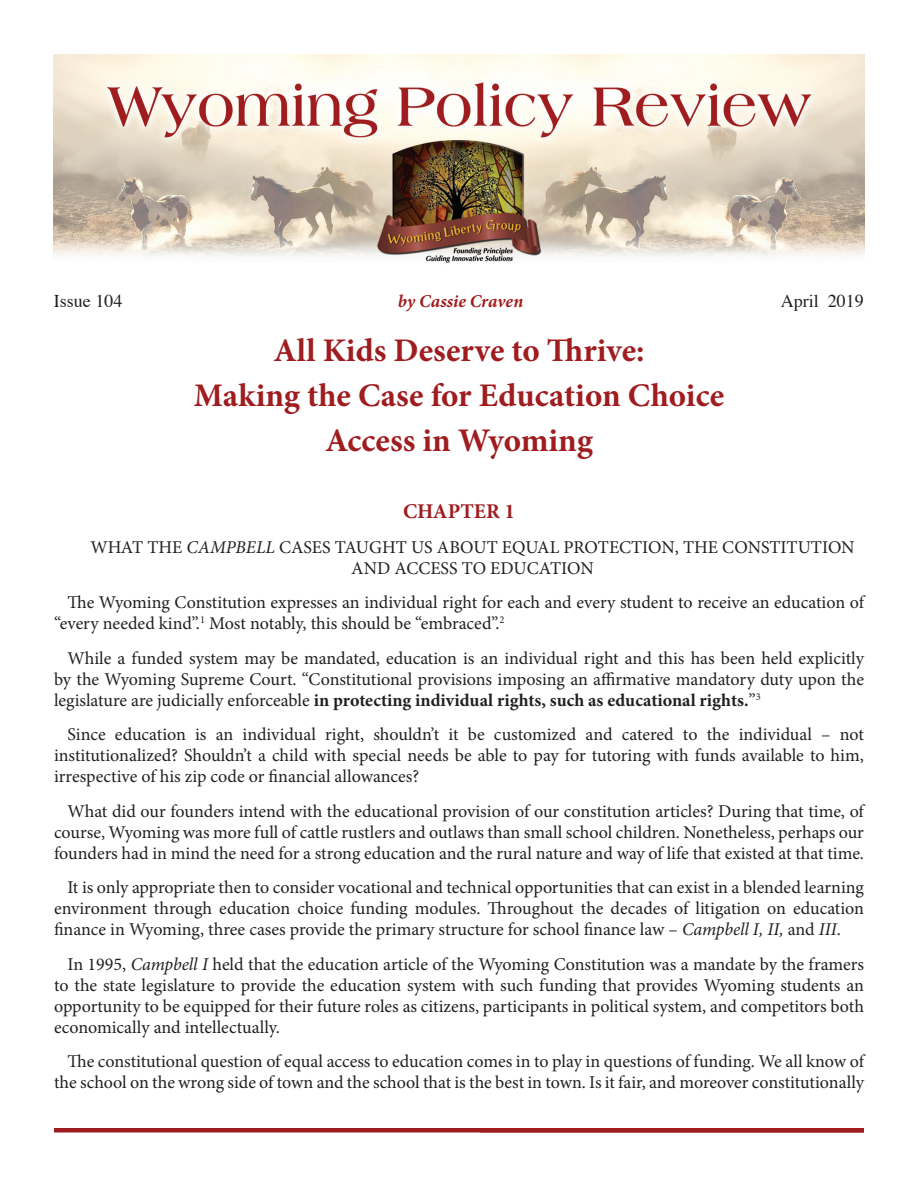
<style>
.page{position:relative;width:918px;height:1188px;background:#fff}
.page>*{position:absolute;margin:0;border:0;box-sizing:border-box;transform-origin:0 0}
.t1{font:700 33px/45px "Minion Pro";color:#9f1c1f;text-align:center}
.t2{font:700 21px "Minion Pro";color:#9f1c1f}
.t3{font:18px/21px "Minion Pro";letter-spacing:-.005em;color:#231f20;text-align:justify}
.t4{font:18px "Times";color:#231f20}
.t5{font:italic 700 18px "Minion Pro";letter-spacing:-.005em;color:#9f1c1f}
.s1{font-style:italic}
.s2{font-weight:700}
</style>
<div class="page">
<hr style="left:54px;top:1128px;width:810px;height:4px;background:#9f1c1f">
<img style="left:54px;top:54px;width:810px;height:209px">
<p class="t4" style="left:54px;top:284px;width:70px">Issue 104</p>
<p class="t5" style="left:398px;top:288px;width:127px">by Cassie Craven</p>
<p class="t4" style="left:781px;top:284px;width:84px">April 2019</p>
<h1 class="t1" style="left:194px;top:328px;width:532px">All Kids Deserve to Thrive:<br>Making the Case for Education Choice<br>Access in Wyoming</h1>
<p class="t2" style="left:403px;top:497px;width:113px">CHAPTER 1</p>
<p class="t3" style="left:90px;top:537px;width:766px;text-align:center">WHAT THE <span class="s1">CAMPBELL</span> CASES TAUGHT US ABOUT EQUAL PROTECTION, THE CONSTITUTION<br>AND ACCESS TO EDUCATION</p>
<p class="t3" style="left:54px;top:592px;width:812px;text-indent:14px">The Wyoming Constitution expresses an individual right for each and every student to receive an education of “every needed kind”.<sup>1</sup> Most notably, this should be “embraced”.<sup>2</sup></p>
<p class="t3" style="left:54px;top:648px;width:811px;text-indent:14px">While a funded system may be mandated, education is an individual right and this has been held explicitly by the Wyoming Supreme Court. “Constitutional provisions imposing an affirmative mandatory duty upon the legislature are judicially enforceable <span class="s2">in protecting individual rights, such as educational rights.</span>”<sup>3</sup></p>
<p class="t3" style="left:54px;top:724px;width:812px;text-indent:14px">Since education is an individual right, shouldn’t it be customized and catered to the individual – not institutionalized? Shouldn’t a child with special needs be able to pay for tutoring with funds available to him, irrespective of his zip code or financial allowances?</p>
<p class="t3" style="left:54px;top:801px;width:812px;text-indent:14px">What did our founders intend with the educational provision of our constitution articles? During that time, of course, Wyoming was more full of cattle rustlers and outlaws than small school children. Nonetheless, perhaps our founders had in mind the need for a strong education and the rural nature and way of life that existed at that time.</p>
<p class="t3" style="left:54px;top:877px;width:812px;text-indent:14px">It is only appropriate then to consider vocational and technical opportunities that can exist in a blended learning environment through education choice funding modules. Throughout the decades of litigation on education finance in Wyoming, three cases provide the primary structure for school finance law – <span class="s1">Campbell I, II,</span> and <span class="s1">III</span>.</p>
<p class="t3" style="left:54px;top:954px;width:812px;text-indent:14px">In 1995, <span class="s1">Campbell I</span> held that the education article of the Wyoming Constitution was a mandate by the framers to the state legislature to provide the education system with such funding that provides Wyoming students an opportunity to be equipped for their future roles as citizens, participants in political system, and competitors both economically and intellectually.</p>
<p class="t3" style="left:54px;top:1051px;width:812px;text-align:right">The constitutional question of equal access to education comes in to play in questions of funding. We all know of the school on the wrong side of town and the school that is the best in town. Is it fair, and moreover constitutionally</p>
</div>
